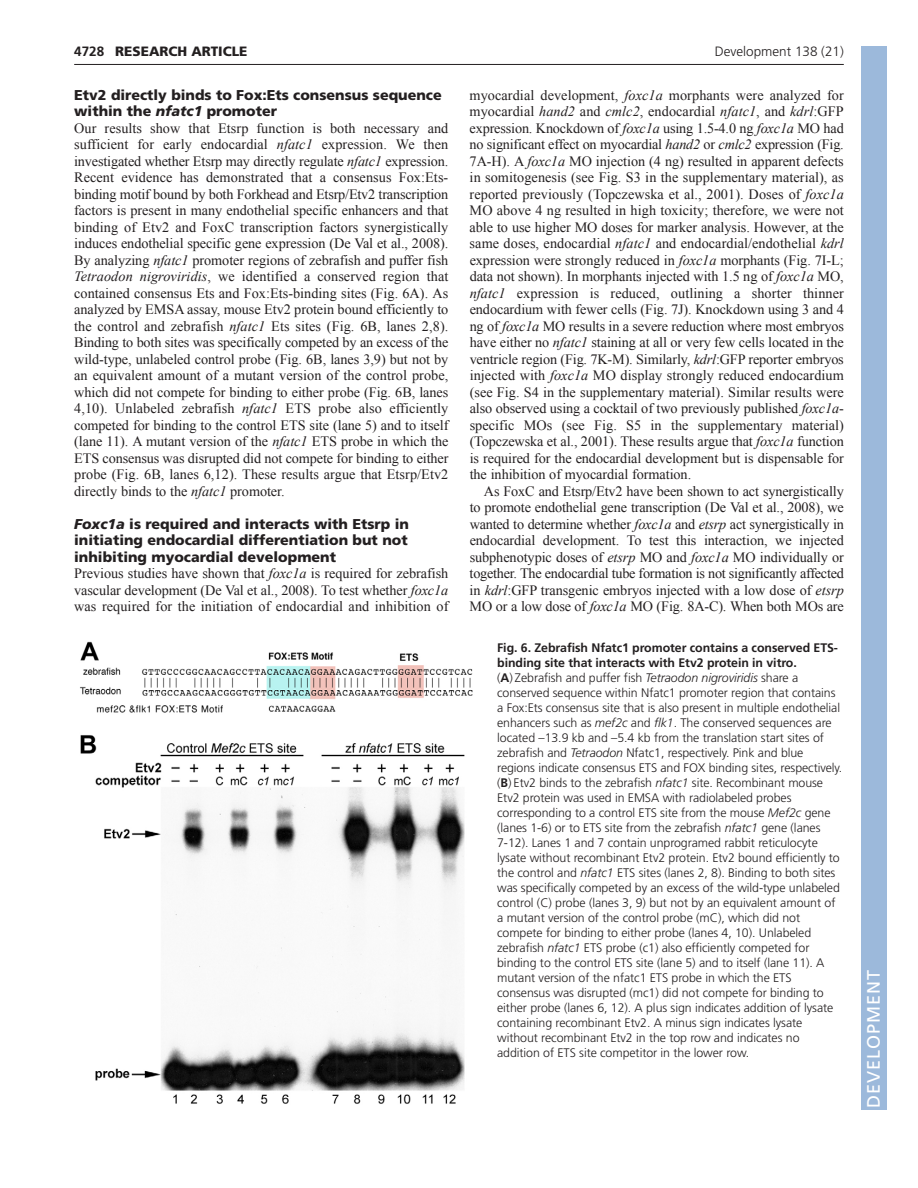
<style>
.page{position:relative;width:918px;height:1188px;background:#fff}
.page>*{position:absolute;margin:0;border:0;box-sizing:border-box;transform-origin:0 0}
.t1{font:18px "Frutiger LT Std";letter-spacing:.055em;color:#fff}
.t2{font:14.25px/16.5px "Times New Roman";letter-spacing:-.005em;color:#231f20;text-align:justify}
.t3{font:900 14.25px/16.5px "Frutiger LT Std";color:#231f20}
.t4{font:300 13.5px "Frutiger LT Std";color:#231f20}
.t5{font:900 13.5px "Frutiger LT Std";color:#231f20}
.t6{font:700 13.5px "Frutiger LT Std";color:#231f20}
.t7{font:300 12.3px/15px "Frutiger LT Std";letter-spacing:-.005em;color:#231f20}
.s1{font-style:italic}
.s2{font-weight:700}
</style>
<div class="page">
<hr style="left:74px;top:64px;width:770px;height:1px;background:#231f20">
<img style="left:80px;top:641px;width:393px;height:463px">
<div style="left:861px;top:46px;width:25px;height:1064px;background:#9cb9db"></div>
<p class="t5" style="left:115px;top:46px;width:134px">RESEARCH ARTICLE</p>
<p class="t4" style="left:715px;top:46px;width:131px">Development 138 (21)</p>
<p class="t6" style="left:74px;top:46px;width:32px">4728</p>
<p class="t3" style="left:74px;top:88px;width:369px">Etv2 directly binds to Fox:Ets consensus sequence within the <span class="s1">nfatc1</span> promoter</p>
<p class="t2" style="left:74px;top:120px;width:376px">Our results show that Etsrp function is both necessary and sufficient for early endocardial <span class="s1">nfatc1</span> expression. We then investigated whether Etsrp may directly regulate <span class="s1">nfatc1</span> expression.<br>Recent evidence has demonstrated that a consensus Fox:Ets&shy;binding motif bound by both Forkhead and Etsrp/Etv2 transcription factors is present in many endothelial specific enhancers and that binding of Etv2 and FoxC transcription factors synergistically induces endothelial specific gene expression (De Val et al., 2008).<br>By analyzing <span class="s1">nfatc1</span> promoter regions of zebrafish and puffer fish <span class="s1">Tetraodon nigroviridis</span>, we identified a conserved region that contained consensus Ets and Fox:Ets-binding sites (Fig. 6A). As analyzed by EMSA assay, mouse Etv2 protein bound efficiently to the control and zebrafish <span class="s1">nfatc1</span> Ets sites (Fig. 6B, lanes 2,8).<br>Binding to both sites was specifically competed by an excess of the wild-type, unlabeled control probe (Fig. 6B, lanes 3,9) but not by an equivalent amount of a mutant version of the control probe, which did not compete for binding to either probe (Fig. 6B, lanes 4,10). Unlabeled zebrafish <span class="s1">nfatc1</span> ETS probe also efficiently competed for binding to the control ETS site (lane 5) and to itself (lane 11). A mutant version of the <span class="s1">nfatc1</span> ETS probe in which the ETS consensus was disrupted did not compete for binding to either probe (Fig. 6B, lanes 6,12). These results argue that Etsrp/Etv2 directly binds to the <span class="s1">nfatc1</span> promoter.</p>
<p class="t3" style="left:74px;top:517px;width:336px;text-align:justify"><span class="s1">Foxc1a</span> is required and interacts with Etsrp in initiating endocardial differentiation but not inhibiting myocardial development</p>
<p class="t2" style="left:74px;top:565px;width:376px">Previous studies have shown that <span class="s1">foxc1a</span> is required for zebrafish vascular development (De Val et al., 2008). To test whether <span class="s1">foxc1a </span>was required for the initiation of endocardial and inhibition of</p>
<p class="t2" style="left:470px;top:87px;width:376px">myocardial development, <span class="s1">foxc1a</span> morphants were analyzed for myocardial <span class="s1">hand2</span> and <span class="s1">cmlc2</span>, endocardial <span class="s1">nfatc1</span>, and <span class="s1">kdrl</span>:GFP expression. Knockdown of <span class="s1">foxc1a</span> using 1.5-4.0 ng <span class="s1">foxc1a</span> MO had no significant effect on myocardial <span class="s1">hand2</span> or <span class="s1">cmlc2</span> expression (Fig.<br>7A-H). A <span class="s1">foxc1a</span> MO injection (4 ng) resulted in apparent defects in somitogenesis (see Fig. S3 in the supplementary material), as reported previously (Topczewska et al., 2001). Doses of <span class="s1">foxc1a </span>MO above 4 ng resulted in high toxicity; therefore, we were not able to use higher MO doses for marker analysis. However, at the same doses, endocardial <span class="s1">nfatc1</span> and endocardial/endothelial <span class="s1">kdrl </span>expression were strongly reduced in <span class="s1">foxc1a</span> morphants (Fig. 7I-L; data not shown). In morphants injected with 1.5 ng of <span class="s1">foxc1a</span> MO, <span class="s1">nfatc1</span> expression is reduced, outlining a shorter thinner endocardium with fewer cells (Fig. 7J). Knockdown using 3 and 4 ng of <span class="s1">foxc1a</span> MO results in a severe reduction where most embryos have either no <span class="s1">nfatc1</span> staining at all or very few cells located in the ventricle region (Fig. 7K-M). Similarly, <span class="s1">kdrl</span>:GFP reporter embryos injected with <span class="s1">foxc1a</span> MO display strongly reduced endocardium (see Fig. S4 in the supplementary material). Similar results were also observed using a cocktail of two previously published <span class="s1">foxc1a&shy;</span>specific MOs (see Fig. S5 in the supplementary material) (Topczewska et al., 2001). These results argue that <span class="s1">foxc1a</span> function is required for the endocardial development but is dispensable for the inhibition of myocardial formation.</p>
<p class="t2" style="left:470px;top:483px;width:376px;text-indent:14px">As FoxC and Etsrp/Etv2 have been shown to act synergistically to promote endothelial gene transcription (De Val et al., 2008), we wanted to determine whether <span class="s1">foxc1a</span> and <span class="s1">etsrp</span> act synergistically in endocardial development. To test this interaction, we injected subphenotypic doses of <span class="s1">etsrp</span> MO and <span class="s1">foxc1a</span> MO individually or together. The endocardial tube formation is not significantly affected in <span class="s1">kdrl</span>:GFP transgenic embryos injected with a low dose of <span class="s1">etsrp </span>MO or a low dose of <span class="s1">foxc1a</span> MO (Fig. 8A-C). When both MOs are</p>
<p class="t7" style="left:497px;top:641px;width:347px"><span class="s2">Fig. 6. Zebrafish Nfatc1 promoter contains a conserved ETS&shy;binding site that interacts with Etv2 protein in vitro.<br></span>(<span class="s2">A</span>) Zebrafish and puffer fish <span class="s1">Tetraodon nigroviridis</span> share a conserved sequence within Nfatc1 promoter region that contains a Fox:Ets consensus site that is also present in multiple endothelial enhancers such as <span class="s1">mef2c</span> and <span class="s1">flk1</span>. The conserved sequences are located –13.9 kb and –5.4 kb from the translation start sites of zebrafish and <span class="s1">Tetraodon</span> Nfatc1, respectively. Pink and blue regions indicate consensus ETS and FOX binding sites, respectively. (<span class="s2">B</span>) Etv2 binds to the zebrafish <span class="s1">nfatc1</span> site. Recombinant mouse Etv2 protein was used in EMSA with radiolabeled probes corresponding to a control ETS site from the mouse <span class="s1">Mef2c</span> gene (lanes 1-6) or to ETS site from the zebrafish <span class="s1">nfatc1</span> gene (lanes 7-12). Lanes 1 and 7 contain unprogramed rabbit reticulocyte lysate without recombinant Etv2 protein. Etv2 bound efficiently to the control and <span class="s1">nfatc1</span> ETS sites (lanes 2, 8). Binding to both sites was specifically competed by an excess of the wild-type unlabeled control (C) probe (lanes 3, 9) but not by an equivalent amount of a mutant version of the control probe (mC), which did not compete for binding to either probe (lanes 4, 10). Unlabeled zebrafish <span class="s1">nfatc1</span> ETS probe (c1) also efficiently competed for binding to the control ETS site (lane 5) and to itself (lane 11). A mutant version of the nfatc1 ETS probe in which the ETS consensus was disrupted (mc1) did not compete for binding to either probe (lanes 6, 12). A plus sign indicates addition of lysate containing recombinant Etv2. A minus sign indicates lysate without recombinant Etv2 in the top row and indicates no addition of ETS site competitor in the lower row.</p>
<p class="t1" style="left:863px;top:1108px;width:140px;rotate:-90deg">DEVELOPMENT</p>
</div>
